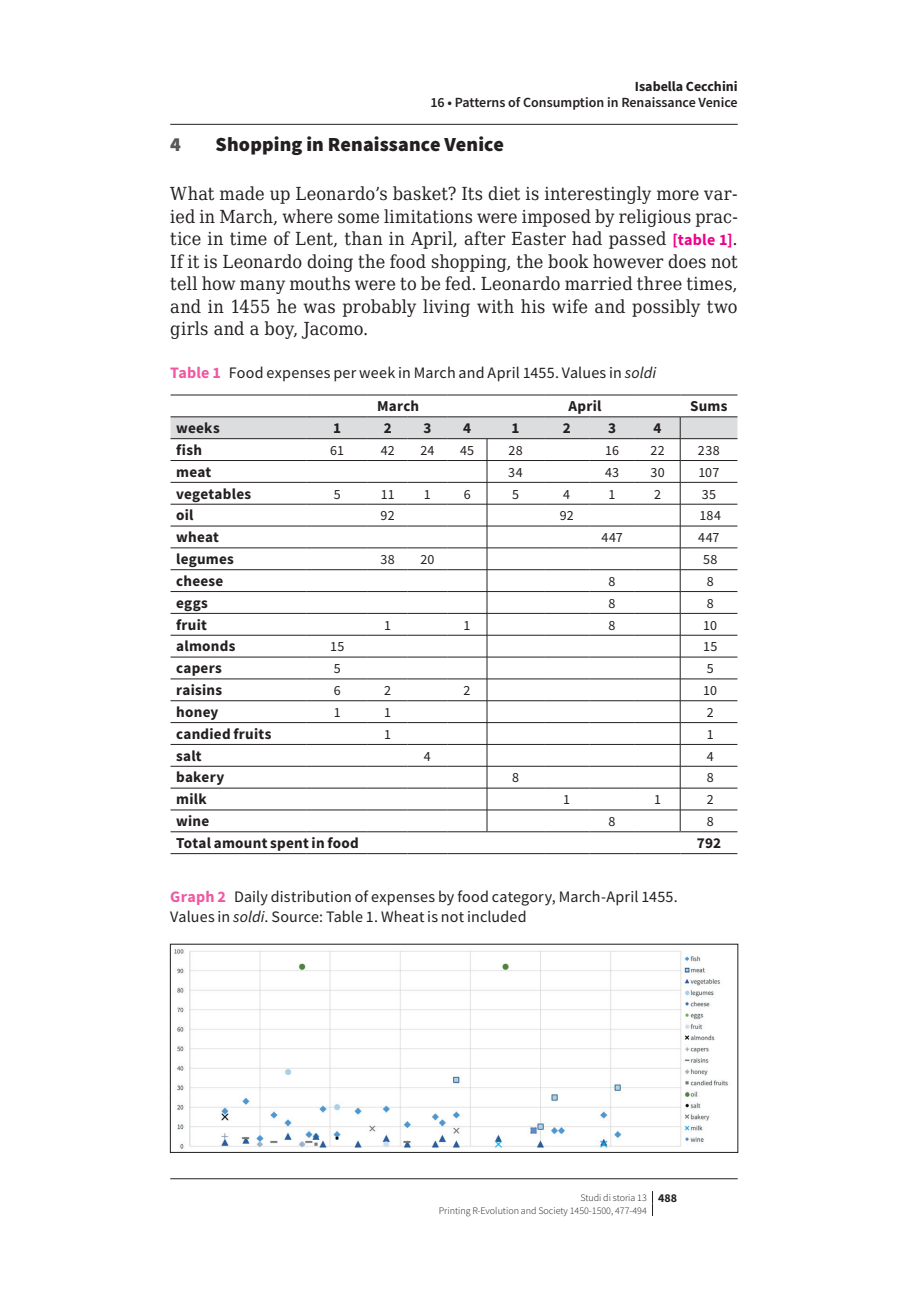
<style>
.page{position:relative;width:908px;height:1304px;background:#fff}
.page>*{position:absolute;margin:0;border:0;box-sizing:border-box;transform-origin:0 0}
.t1{font:900 20px "Source Sans Pro";letter-spacing:.005em;color:#231f20}
.t2{font:900 20px "Source Sans Pro";color:#57585a}
.t3{font:18px/22.6px "DejaVu Serif Condensed";letter-spacing:.01em;color:#231f20;text-align:justify}
.t4{font:16px/20px "Source Sans Pro";letter-spacing:.01em;color:#231f20}
.t5{font:700 15.2px "Source Sans Pro";letter-spacing:.015em;color:#231f20}
.t6{font:14px "Source Sans Pro";letter-spacing:.015em;color:#231f20}
.t7{font:600 14px "Source Sans Pro";color:#231f20}
.t8{font:700 14px "Source Sans Pro";color:#231f20}
.t9{font:300 10px/12.4px "Source Sans Pro";color:#231f20}
.s1{font-family:"Source Sans Pro";font-weight:700;font-size:16px;color:#ed028c}
.s2{font-weight:700;color:#ef59a1}
.s3{font-style:italic}
.s4{font-weight:700;font-size:12px}
</style>
<div class="page">
<svg style="left:652px;top:1191px;width:1px;height:25px"></svg>
<hr style="left:170px;top:395px;width:136px;height:1px;background:#231f20">
<hr style="left:680px;top:395px;width:57px;height:1px;background:#231f20">
<hr style="left:170px;top:853px;width:136px;height:1px;background:#231f20">
<hr style="left:306px;top:853px;width:61px;height:1px;background:#231f20">
<hr style="left:367px;top:853px;width:40px;height:1px;background:#231f20">
<hr style="left:407px;top:853px;width:40px;height:1px;background:#231f20">
<hr style="left:447px;top:853px;width:40px;height:1px;background:#231f20">
<hr style="left:487px;top:853px;width:57px;height:1px;background:#231f20">
<hr style="left:544px;top:853px;width:45px;height:1px;background:#231f20">
<hr style="left:589px;top:853px;width:45px;height:1px;background:#231f20">
<hr style="left:634px;top:853px;width:46px;height:1px;background:#231f20">
<hr style="left:680px;top:853px;width:57px;height:1px;background:#231f20">
<hr style="left:306px;top:395px;width:61px;height:1px;background:#231f20">
<hr style="left:367px;top:395px;width:40px;height:1px;background:#231f20">
<hr style="left:407px;top:395px;width:40px;height:1px;background:#231f20">
<hr style="left:447px;top:395px;width:40px;height:1px;background:#231f20">
<hr style="left:487px;top:395px;width:57px;height:1px;background:#231f20">
<hr style="left:544px;top:395px;width:45px;height:1px;background:#231f20">
<hr style="left:589px;top:395px;width:45px;height:1px;background:#231f20">
<hr style="left:634px;top:395px;width:46px;height:1px;background:#231f20">
<svg style="left:170px;top:416px;width:567px;height:416px"></svg>
<img style="left:174px;top:949px;width:554px;height:200px">
<hr style="left:170px;top:124px;width:567px;height:1px;background:#231f20">
<hr style="left:170px;top:1178px;width:567px;height:1px;background:#231f20">
<p class="t8" style="left:634px;top:77px;width:104px">Isabella Cecchini</p>
<p class="t7" style="left:430px;top:94px;width:308px">16 • Patterns of Consumption in Renaissance Venice</p>
<p class="t2" style="left:170px;top:131px;width:12px">4</p>
<p class="t1" style="left:215px;top:131px;width:290px">Shopping in Renaissance Venice</p>
<p class="t3" style="left:170px;top:182px;width:568px">What made up Leonardo’s basket? Its diet is interestingly more var&shy;ied in March, where some limitations were imposed by religious prac&shy;tice in time of Lent, than in April, after Easter had passed <span class="s1">[table 1]</span>.<br>If it is Leonardo doing the food shopping, the book however does not tell how many mouths were to be fed. Leonardo married three times, and in 1455 he was probably living with his wife and possibly two girls and a boy, Jacomo.</p>
<p class="t4" style="left:170px;top:362px;width:487px"><span class="s2">Table 1</span> Food expenses per week in March and April 1455. Values in <span class="s3">soldi</span></p>
<p class="t5" style="left:377px;top:396px;width:44px">March</p>
<p class="t5" style="left:568px;top:396px;width:35px">April</p>
<p class="t5" style="left:689px;top:396px;width:39px">Sums</p>
<p class="t5" style="left:176px;top:418px;width:45px">weeks</p>
<p class="t5" style="left:333px;top:418px;width:9px">1</p>
<p class="t5" style="left:383px;top:418px;width:9px">2</p>
<p class="t5" style="left:423px;top:418px;width:9px">3</p>
<p class="t5" style="left:463px;top:418px;width:9px">4</p>
<p class="t5" style="left:511px;top:418px;width:9px">1</p>
<p class="t5" style="left:562px;top:418px;width:9px">2</p>
<p class="t5" style="left:608px;top:418px;width:9px">3</p>
<p class="t5" style="left:653px;top:418px;width:9px">4</p>
<p class="t5" style="left:176px;top:439px;width:27px">fish</p>
<p class="t6" style="left:330px;top:441px;width:15px">61</p>
<p class="t6" style="left:380px;top:441px;width:15px">42</p>
<p class="t6" style="left:420px;top:441px;width:15px">24</p>
<p class="t6" style="left:460px;top:441px;width:16px">45</p>
<p class="t6" style="left:508px;top:441px;width:16px">28</p>
<p class="t6" style="left:605px;top:441px;width:15px">16</p>
<p class="t6" style="left:650px;top:441px;width:16px">22</p>
<p class="t6" style="left:697px;top:441px;width:23px">238</p>
<p class="t5" style="left:176px;top:461px;width:37px">meat</p>
<p class="t6" style="left:508px;top:463px;width:16px">34</p>
<p class="t6" style="left:604px;top:463px;width:16px">43</p>
<p class="t6" style="left:650px;top:463px;width:16px">30</p>
<p class="t6" style="left:698px;top:463px;width:22px">107</p>
<p class="t5" style="left:176px;top:483px;width:76px">vegetables</p>
<p class="t6" style="left:333px;top:485px;width:8px">5</p>
<p class="t6" style="left:380px;top:485px;width:15px">11</p>
<p class="t6" style="left:424px;top:485px;width:8px">1</p>
<p class="t6" style="left:463px;top:485px;width:8px">6</p>
<p class="t6" style="left:512px;top:485px;width:8px">5</p>
<p class="t6" style="left:563px;top:485px;width:8px">4</p>
<p class="t6" style="left:608px;top:485px;width:8px">1</p>
<p class="t6" style="left:653px;top:485px;width:8px">2</p>
<p class="t6" style="left:701px;top:485px;width:16px">35</p>
<p class="t5" style="left:176px;top:505px;width:19px">oil</p>
<p class="t6" style="left:380px;top:507px;width:16px">92</p>
<p class="t6" style="left:559px;top:507px;width:16px">92</p>
<p class="t6" style="left:699px;top:507px;width:23px">184</p>
<p class="t5" style="left:176px;top:527px;width:44px">wheat</p>
<p class="t6" style="left:601px;top:529px;width:23px">447</p>
<p class="t6" style="left:697px;top:529px;width:23px">447</p>
<p class="t5" style="left:176px;top:549px;width:59px">legumes</p>
<p class="t6" style="left:380px;top:550px;width:16px">38</p>
<p class="t6" style="left:420px;top:550px;width:16px">20</p>
<p class="t6" style="left:702px;top:550px;width:16px">58</p>
<p class="t5" style="left:176px;top:571px;width:49px">cheese</p>
<p class="t6" style="left:608px;top:572px;width:8px">8</p>
<p class="t6" style="left:706px;top:572px;width:8px">8</p>
<p class="t5" style="left:176px;top:592px;width:33px">eggs</p>
<p class="t6" style="left:608px;top:594px;width:8px">8</p>
<p class="t6" style="left:706px;top:594px;width:8px">8</p>
<p class="t5" style="left:176px;top:614px;width:32px">fruit</p>
<p class="t6" style="left:384px;top:616px;width:8px">1</p>
<p class="t6" style="left:463px;top:616px;width:8px">1</p>
<p class="t6" style="left:608px;top:616px;width:8px">8</p>
<p class="t6" style="left:703px;top:616px;width:15px">10</p>
<p class="t5" style="left:176px;top:636px;width:61px">almonds</p>
<p class="t6" style="left:330px;top:638px;width:16px">15</p>
<p class="t6" style="left:702px;top:638px;width:16px">15</p>
<p class="t5" style="left:176px;top:658px;width:47px">capers</p>
<p class="t6" style="left:333px;top:660px;width:8px">5</p>
<p class="t6" style="left:706px;top:660px;width:8px">5</p>
<p class="t5" style="left:176px;top:680px;width:47px">raisins</p>
<p class="t6" style="left:333px;top:682px;width:8px">6</p>
<p class="t6" style="left:384px;top:682px;width:8px">2</p>
<p class="t6" style="left:463px;top:682px;width:8px">2</p>
<p class="t6" style="left:703px;top:682px;width:15px">10</p>
<p class="t5" style="left:176px;top:702px;width:44px">honey</p>
<p class="t6" style="left:333px;top:703px;width:8px">1</p>
<p class="t6" style="left:384px;top:703px;width:8px">1</p>
<p class="t6" style="left:706px;top:703px;width:8px">2</p>
<p class="t5" style="left:176px;top:723px;width:97px">candied fruits</p>
<p class="t6" style="left:384px;top:725px;width:8px">1</p>
<p class="t6" style="left:706px;top:725px;width:8px">1</p>
<p class="t5" style="left:176px;top:745px;width:27px">salt</p>
<p class="t6" style="left:424px;top:747px;width:8px">4</p>
<p class="t6" style="left:706px;top:747px;width:8px">4</p>
<p class="t5" style="left:176px;top:767px;width:50px">bakery</p>
<p class="t6" style="left:512px;top:769px;width:8px">8</p>
<p class="t6" style="left:706px;top:769px;width:8px">8</p>
<p class="t5" style="left:176px;top:789px;width:32px">milk</p>
<p class="t6" style="left:563px;top:791px;width:8px">1</p>
<p class="t6" style="left:653px;top:791px;width:8px">1</p>
<p class="t6" style="left:706px;top:791px;width:8px">2</p>
<p class="t5" style="left:176px;top:811px;width:35px">wine</p>
<p class="t6" style="left:608px;top:813px;width:8px">8</p>
<p class="t6" style="left:706px;top:813px;width:8px">8</p>
<p class="t5" style="left:176px;top:833px;width:184px">Total amount spent in food</p>
<p class="t5" style="left:696px;top:833px;width:26px">792</p>
<p class="t4" style="left:170px;top:887px;width:509px"><span class="s2">Graph 2</span> Daily distribution of expenses by food category, March-April 1455.<br>Values in <span class="s3">soldi</span>. Source: Table 1. Wheat is not included</p>
<p class="t9" style="left:438px;top:1191px;width:240px;text-indent:141px">Studi di storia 13 <span class="s4">488<br></span>Printing R-Evolution and Society 1450-1500, 477-494</p>
</div>
